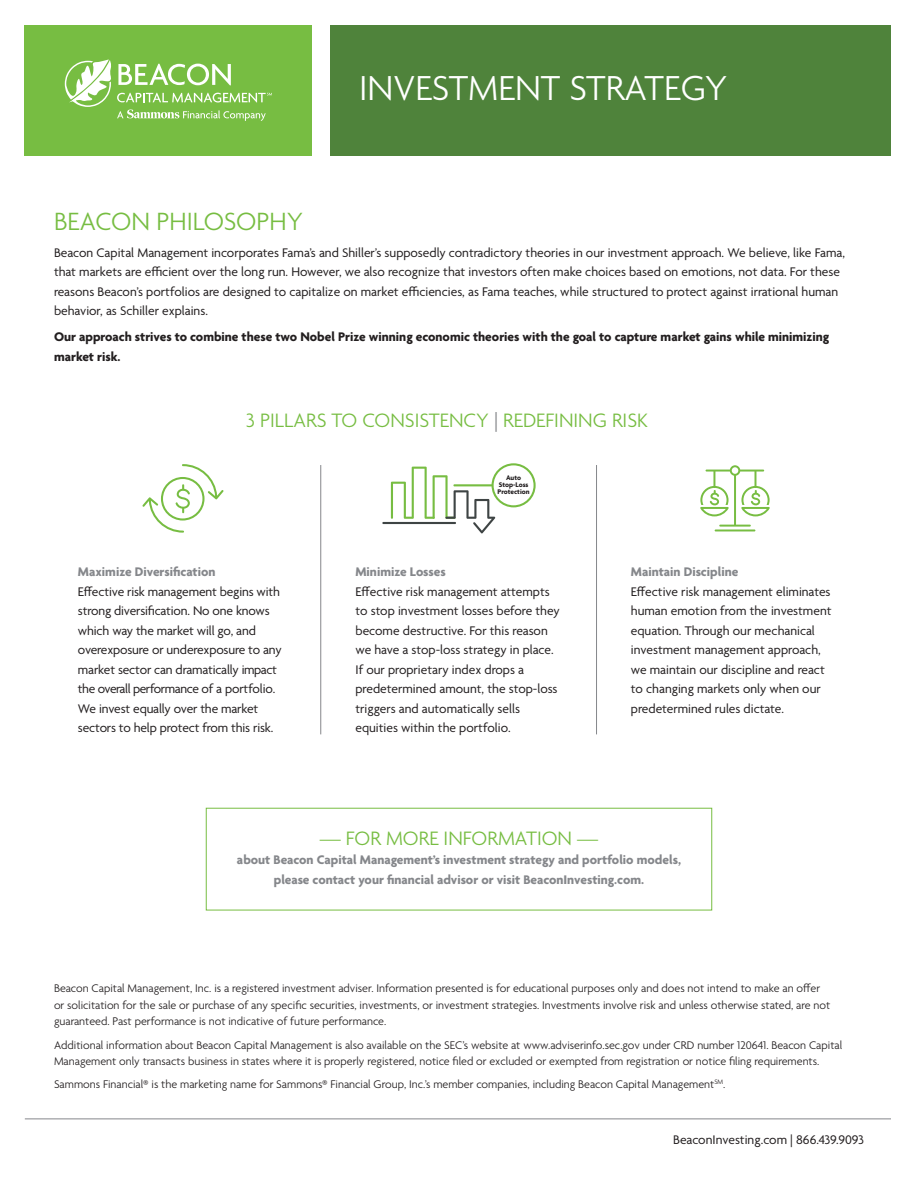
<style>
.page{position:relative;width:918px;height:1188px;background:#fff}
.page>*{position:absolute;margin:0;border:0;box-sizing:border-box;transform-origin:0 0}
.t1{font:300 37.5px "Agenda";color:#fff}
.t2{font:300 27px "Agenda";color:#77bd42}
.t3{font:300 21px "Agenda";color:#77bd42}
.t4{font:13.5px/19.5px "Agenda";color:#231f20}
.t5{font:700 13.5px/19.5px "Agenda";color:#85878b;text-align:center}
.t6{font:700 13.5px/19.5px "Agenda";color:#231f20}
.t7{font:300 12px/16.5px "Agenda";color:#231f20}
.t8{font:700 7.35px/7.4px "Agenda";color:#231f20;text-align:center}
.s1{color:#85878b}
</style>
<div class="page">
<div style="left:330px;top:25px;width:561px;height:131px;background:#4f833b"></div>
<div style="left:206px;top:808px;width:506px;height:102px;border:1px solid #77bd42"></div>
<hr style="left:25px;top:1119px;width:866px;height:1px;background:#85878b">
<div style="left:25px;top:25px;width:287px;height:131px;background:#77bd42"></div>
<svg style="left:65px;top:59px;width:207px;height:62px"></svg>
<svg style="left:142px;top:464px;width:82px;height:69px"></svg>
<hr style="left:715px;top:529px;width:40px;height:2px;background:#77bd42">
<svg style="left:700px;top:465px;width:70px;height:62px"></svg>
<hr style="left:382px;top:522px;width:74px;height:2px;background:#3e4444">
<svg style="left:391px;top:463px;width:145px;height:70px"></svg>
<hr style="left:320px;top:465px;width:1px;height:269px;background:#85878b">
<hr style="left:596px;top:465px;width:1px;height:269px;background:#85878b">
<h1 class="t1" style="left:359px;top:68px;width:370px">INVESTMENT STRATEGY</h1>
<h2 class="t2" style="left:54px;top:207px;width:251px">BEACON PHILOSOPHY</h2>
<p class="t4" style="left:54px;top:243px;width:793px">Beacon Capital Management incorporates Fama’s and Shiller’s supposedly contradictory theories in our investment approach. We believe, like Fama, that markets are efficient over the long run. However, we also recognize that investors often make choices based on emotions, not data. For these reasons Beacon’s portfolios are designed to capitalize on market efficiencies, as Fama teaches, while structured to protect against irrational human behavior, as Schiller explains.</p>
<p class="t6" style="left:54px;top:328px;width:777px">Our approach strives to combine these two Nobel Prize winning economic theories with the goal to capture market gains while minimizing market risk.</p>
<h3 class="t3" style="left:246px;top:409px;width:404px">3 PILLARS TO CONSISTENCY <span class="s1">|</span> REDEFINING RISK</h3>
<p class="t5" style="left:78px;top:563px;width:139px">Maximize Diversification</p>
<p class="t4" style="left:78px;top:582px;width:205px">Effective risk management begins with strong diversification. No one knows which way the market will go, and overexposure or underexposure to any market sector can dramatically impact the overall performance of a portfolio.<br>We invest equally over the market sectors to help protect from this risk.</p>
<p class="t8" style="left:498px;top:474px;width:34px">Auto<br>Stop-Loss<br>Protection</p>
<p class="t5" style="left:356px;top:563px;width:92px">Minimize Losses</p>
<p class="t4" style="left:356px;top:582px;width:206px">Effective risk management attempts to stop investment losses before they become destructive. For this reason we have a stop-loss strategy in place.<br>If our proprietary index drops a predetermined amount, the stop-loss triggers and automatically sells equities within the portfolio.</p>
<p class="t5" style="left:631px;top:563px;width:109px">Maintain Discipline</p>
<p class="t4" style="left:631px;top:582px;width:202px">Effective risk management eliminates human emotion from the investment equation. Through our mechanical investment management approach, we maintain our discipline and react to changing markets only when our predetermined rules dictate.</p>
<h3 class="t3" style="left:320px;top:827px;width:280px">— FOR MORE INFORMATION —</h3>
<p class="t5" style="left:237px;top:851px;width:446px">about Beacon Capital Management’s investment strategy and portfolio models, please contact your financial advisor or visit BeaconInvesting.com.</p>
<p class="t7" style="left:54px;top:981px;width:778px">Beacon Capital Management, Inc. is a registered investment adviser. Information presented is for educational purposes only and does not intend to make an offer or solicitation for the sale or purchase of any specific securities, investments, or investment strategies. Investments involve risk and unless otherwise stated, are not guaranteed. Past performance is not indicative of future performance.</p>
<p class="t7" style="left:54px;top:1037px;width:790px">Additional information about Beacon Capital Management is also available on the SEC’s website at www.adviserinfo.sec.gov under CRD number 120641. Beacon Capital<br>Management only transacts business in states where it is properly registered, notice filed or excluded or exempted from registration or notice filing requirements.</p>
<p class="t7" style="left:54px;top:1077px;width:673px">Sammons Financial® is the marketing name for Sammons® Financial Group, Inc.’s member companies, including Beacon Capital Management<sup>SM</sup>.</p>
<p class="t4" style="left:673px;top:1130px;width:192px">BeaconInvesting.com | 866.439.9093</p>
</div>
